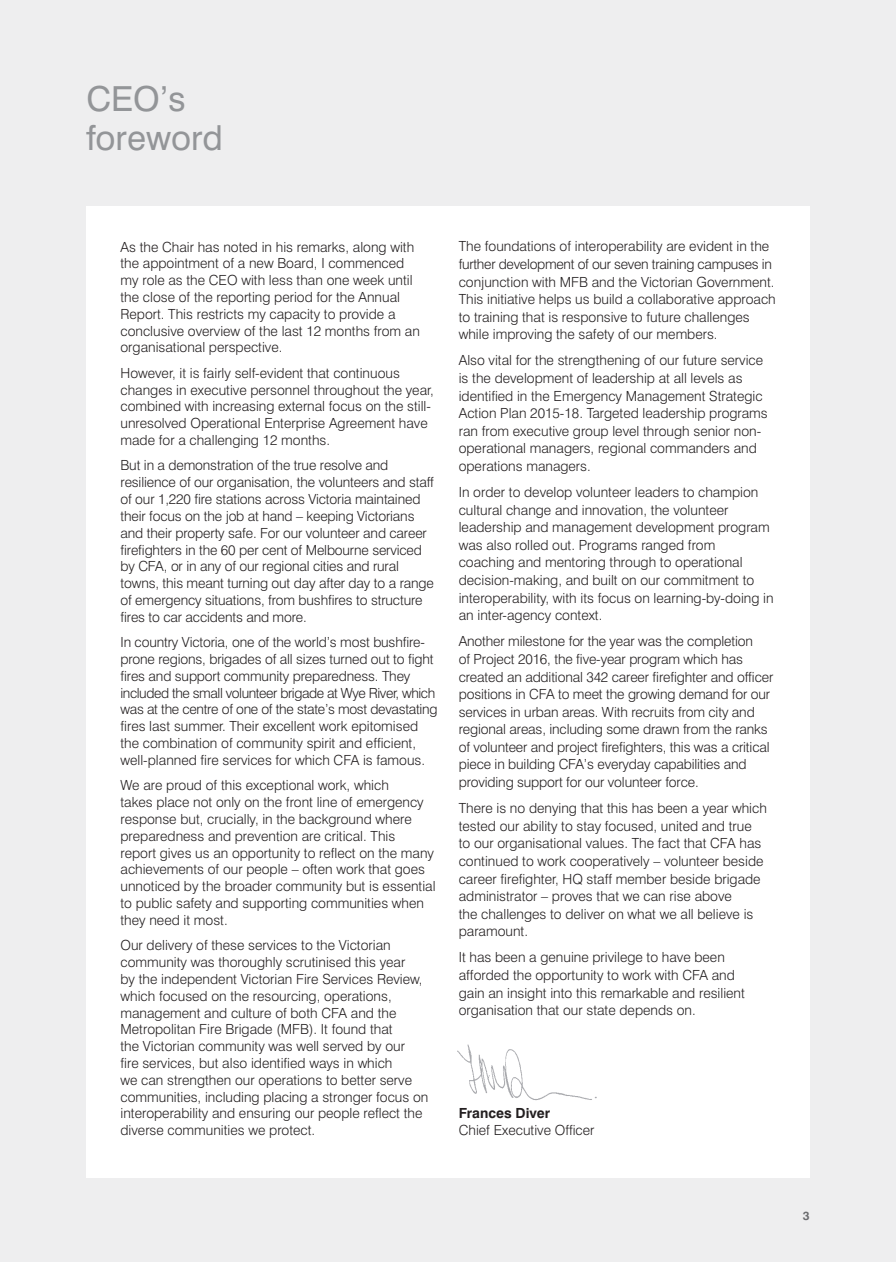
<style>
.page{position:relative;width:896px;height:1262px;background:#fff}
.page>*{position:absolute;margin:0;border:0;box-sizing:border-box;transform-origin:0 0}
.t1{font:34.5px/39px "Swiss 721 BT";color:#939598}
.t2{font:300 13.95px/16.8px "Swiss 721 BT";color:#231f20}
.t3{font:700 13.95px "Swiss 721 BT";color:#231f20}
.t4{font:700 12px "Swiss 721 BT";color:#6c6d70}
</style>
<div class="page">
<hr style="left:0;top:0;width:1px;height:1262px;background:#eeeeef">
<div style="left:1px;top:0;width:894px;height:1262px;background:#eeeeef"></div>
<div style="left:86px;top:206px;width:723px;height:972px;background:#fff"></div>
<img style="left:457px;top:1044px;width:140px;height:57px">
<h1 class="t1" style="left:86px;top:79px;width:138px">CEO’s foreword</h1>
<p class="t2" style="left:120px;top:238px;width:301px">As the Chair has noted in his remarks, along with the appointment of a new Board, I commenced my role as the CEO with less than one week until the close of the reporting period for the Annual Report. This restricts my capacity to provide a conclusive overview of the last 12 months from an organisational perspective.</p>
<p class="t2" style="left:120px;top:364px;width:315px">However, it is fairly self-evident that continuous changes in executive personnel throughout the year, combined with increasing external focus on the still&shy;unresolved Operational Enterprise Agreement have made for a challenging 12 months.</p>
<p class="t2" style="left:120px;top:457px;width:315px">But in a demonstration of the true resolve and resilience of our organisation, the volunteers and staff of our 1,220 fire stations across Victoria maintained their focus on the job at hand – keeping Victorians and their property safe. For our volunteer and career firefighters in the 60 per cent of Melbourne serviced by CFA, or in any of our regional cities and rural towns, this meant turning out day after day to a range of emergency situations, from bushfires to structure fires to car accidents and more.</p>
<p class="t2" style="left:120px;top:634px;width:318px">In country Victoria, one of the world’s most bushfire&shy;prone regions, brigades of all sizes turned out to fight fires and support community preparedness. They included the small volunteer brigade at Wye River, which was at the centre of one of the state’s most devastating fires last summer. Their excellent work epitomised the combination of community spirit and efficient, well-planned fire services for which CFA is famous.</p>
<p class="t2" style="left:120px;top:777px;width:316px">We are proud of this exceptional work, which<br>takes place not only on the front line of emergency response but, crucially, in the background where preparedness and prevention are critical. This<br>report gives us an opportunity to reflect on the many achievements of our people – often work that goes unnoticed by the broader community but is essential to public safety and supporting communities when they need it most.</p>
<p class="t2" style="left:120px;top:937px;width:309px">Our delivery of these services to the Victorian community was thoroughly scrutinised this year<br>by the independent Victorian Fire Services Review, which focused on the resourcing, operations, management and culture of both CFA and the Metropolitan Fire Brigade (MFB). It found that<br>the Victorian community was well served by our<br>fire services, but also identified ways in which<br>we can strengthen our operations to better serve communities, including placing a stronger focus on interoperability and ensuring our people reflect the diverse communities we protect.</p>
<p class="t2" style="left:458px;top:238px;width:318px;line-height:17.5px">The foundations of interoperability are evident in the further development of our seven training campuses in conjunction with MFB and the Victorian Government.<br>This initiative helps us build a collaborative approach to training that is responsive to future challenges while improving the safety of our members.</p>
<p class="t2" style="left:458px;top:352px;width:310px;line-height:17.5px">Also vital for the strengthening of our future service is the development of leadership at all levels as identified in the Emergency Management Strategic Action Plan 2015-18. Targeted leadership programs ran from executive group level through senior non&shy;operational managers, regional commanders and operations managers.</p>
<p class="t2" style="left:458px;top:483px;width:316px;line-height:17.5px">In order to develop volunteer leaders to champion cultural change and innovation, the volunteer leadership and management development program was also rolled out. Programs ranged from coaching and mentoring through to operational decision-making, and built on our commitment to interoperability, with its focus on learning-by-doing in an inter-agency context.</p>
<p class="t2" style="left:458px;top:632px;width:316px;line-height:17.5px">Another milestone for the year was the completion<br>of Project 2016, the five-year program which has created an additional 342 career firefighter and officer positions in CFA to meet the growing demand for our services in urban areas. With recruits from city and regional areas, including some drawn from the ranks of volunteer and project firefighters, this was a critical piece in building CFA’s everyday capabilities and providing support for our volunteer force.</p>
<p class="t2" style="left:458px;top:799px;width:309px;line-height:17.5px">There is no denying that this has been a year which tested our ability to stay focused, united and true<br>to our organisational values. The fact that CFA has continued to work cooperatively – volunteer beside career firefighter, HQ staff member beside brigade administrator – proves that we can rise above<br>the challenges to deliver on what we all believe is paramount.</p>
<p class="t2" style="left:458px;top:949px;width:288px;line-height:17.5px">It has been a genuine privilege to have been afforded the opportunity to work with CFA and gain an insight into this remarkable and resilient organisation that our state depends on.</p>
<p class="t3" style="left:458px;top:1104px;width:93px">Frances Diver</p>
<p class="t2" style="left:458px;top:1122px;width:137px">Chief Executive Officer</p>
<p class="t4" style="left:802px;top:1209px;width:8px">3</p>
</div>
